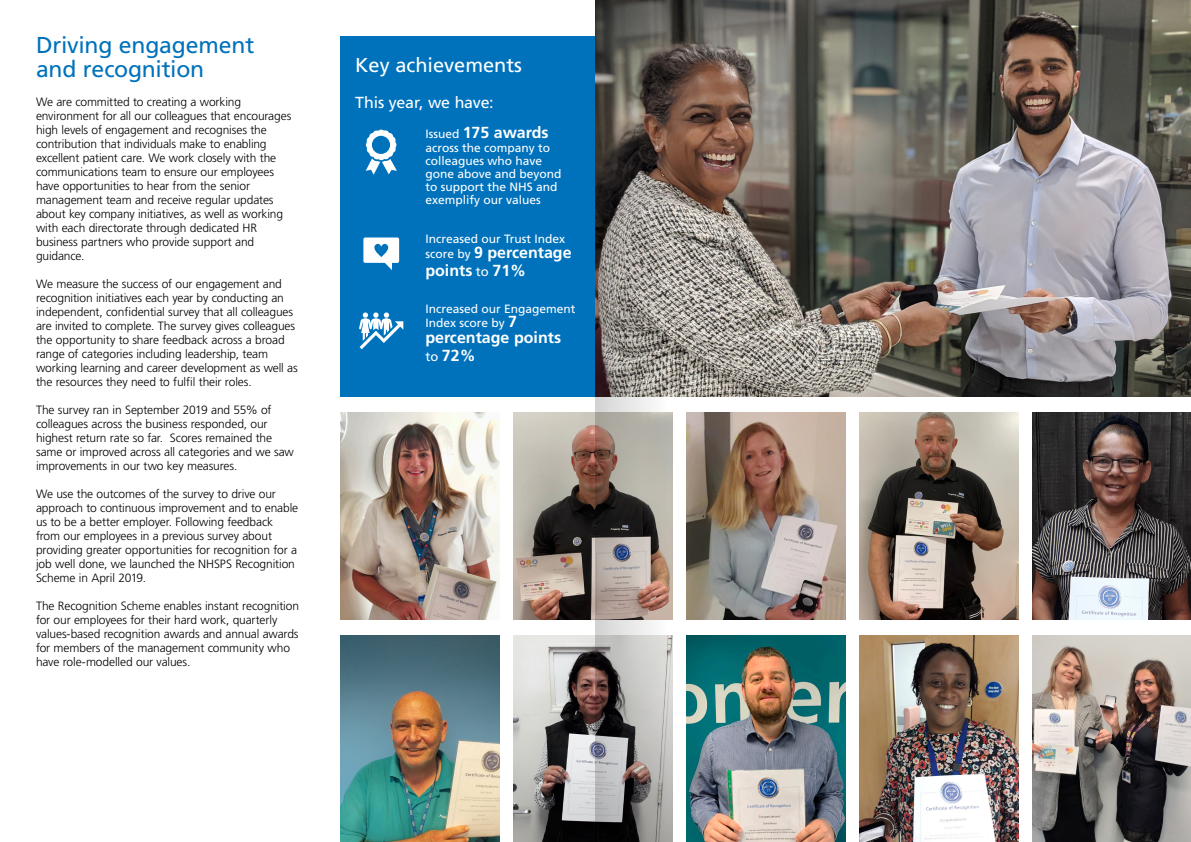
<style>
.page{position:relative;width:1191px;height:842px;background:#fff}
.page>*{position:absolute;margin:0;border:0;box-sizing:border-box;transform-origin:0 0}
.Title_1{font:23px/24px "Frutiger LT Std";letter-spacing:-.01em;color:#0072bc}
.Subheading_grey{font:20px "Frutiger LT Std";color:#fff}
.t1{font:700 16px/18px "Frutiger LT Std";color:#fff}
.Grey_Intro_Text{font:16px "Frutiger LT Std";letter-spacing:-.01em;color:#fff}
.Main_Copy{font:300 12px/14px "Frutiger LT Std";letter-spacing:-.01em;color:#000}
.t2{font:12px/13px "Frutiger LT Std";color:#fff}
.s1{font-weight:400;font-size:12px}
.s2{font-weight:400;font-size:13px}
.s3{font-weight:700;font-size:16px}
</style>
<div class="page">
<div style="left:340px;top:36px;width:255px;height:361px;background:#0072bc"></div>
<svg style="left:366px;top:130px;width:31px;height:45px"></svg>
<svg style="left:359px;top:312px;width:44px;height:37px"></svg>
<svg style="left:363px;top:237px;width:36px;height:33px"></svg>
<img style="left:340px;top:412px;width:159px;height:207px">
<img style="left:513px;top:413px;width:159px;height:206px">
<img style="left:340px;top:635px;width:159px;height:207px">
<img style="left:513px;top:635px;width:159px;height:207px">
<img style="left:686px;top:412px;width:159px;height:207px">
<img style="left:859px;top:413px;width:159px;height:206px">
<img style="left:686px;top:636px;width:159px;height:206px">
<img style="left:667px;top:0;width:524px;height:397px">
<img style="left:1032px;top:413px;width:159px;height:206px">
<img style="left:859px;top:635px;width:159px;height:207px">
<img style="left:1032px;top:635px;width:159px;height:207px">
<svg style="left:595px;top:0;width:72px;height:842px;background:#847d78"></svg>
<p class="Title_1" style="left:36px;top:33px;width:220px">Driving engagement and recognition</p>
<p class="Main_Copy" style="left:36px;top:95px;width:257px">We are committed to creating a working environment for all our colleagues that encourages high levels of engagement and recognises the contribution that individuals make to enabling excellent patient care. We work closely with the communications team to ensure our employees have opportunities to hear from the senior management team and receive regular updates about key company initiatives, as well as working with each directorate through dedicated HR business partners who provide support and guidance.</p>
<p class="Main_Copy" style="left:36px;top:277px;width:263px">We measure the success of our engagement and recognition initiatives each year by conducting an independent, confidential survey that all colleagues are invited to complete. The survey gives colleagues the opportunity to share feedback across a broad range of categories including leadership, team working learning and career development as well as the resources they need to fulfil their roles.</p>
<p class="Main_Copy" style="left:36px;top:403px;width:259px">The survey ran in September 2019 and 55% of colleagues across the business responded, our highest return rate so far. Scores remained the same or improved across all categories and we saw improvements in our two key measures.</p>
<p class="Main_Copy" style="left:36px;top:487px;width:264px">We use the outcomes of the survey to drive our approach to continuous improvement and to enable us to be a better employer. Following feedback from our employees in a previous survey about providing greater opportunities for recognition for a job well done, we launched the NHSPS Recognition Scheme in April 2019.</p>
<p class="Main_Copy" style="left:36px;top:599px;width:265px">The Recognition Scheme enables instant recognition for our employees for their hard work, quarterly values-based recognition awards and annual awards for members of the management community who have role-modelled our values.</p>
<p class="Subheading_grey" style="left:355px;top:53px;width:168px">Key achievements</p>
<p class="Grey_Intro_Text" style="left:355px;top:93px;width:140px">This year, we have:</p>
<p class="t1" style="left:425px;top:124px;width:125px"><span class="s1">Issued</span> 175 awards</p>
<p class="t2" style="left:425px;top:142px;width:138px">across the company to colleagues who have gone above and beyond to support the NHS and exemplify our values</p>
<p class="t2" style="left:425px;top:232px;width:141px">Increased our Trust Index</p>
<p class="t1" style="left:425px;top:243px;width:148px"><span class="s1">score by</span> 9 percentage points <span class="s2">to</span> 71%</p>
<p class="t2" style="left:425px;top:302px;width:152px;line-height:14px">Increased our Engagement<br>Index score by <span class="s3">7</span></p>
<p class="t1" style="left:425px;top:328px;width:137px">percentage points <span class="s2">to</span> 72%</p>
</div>
